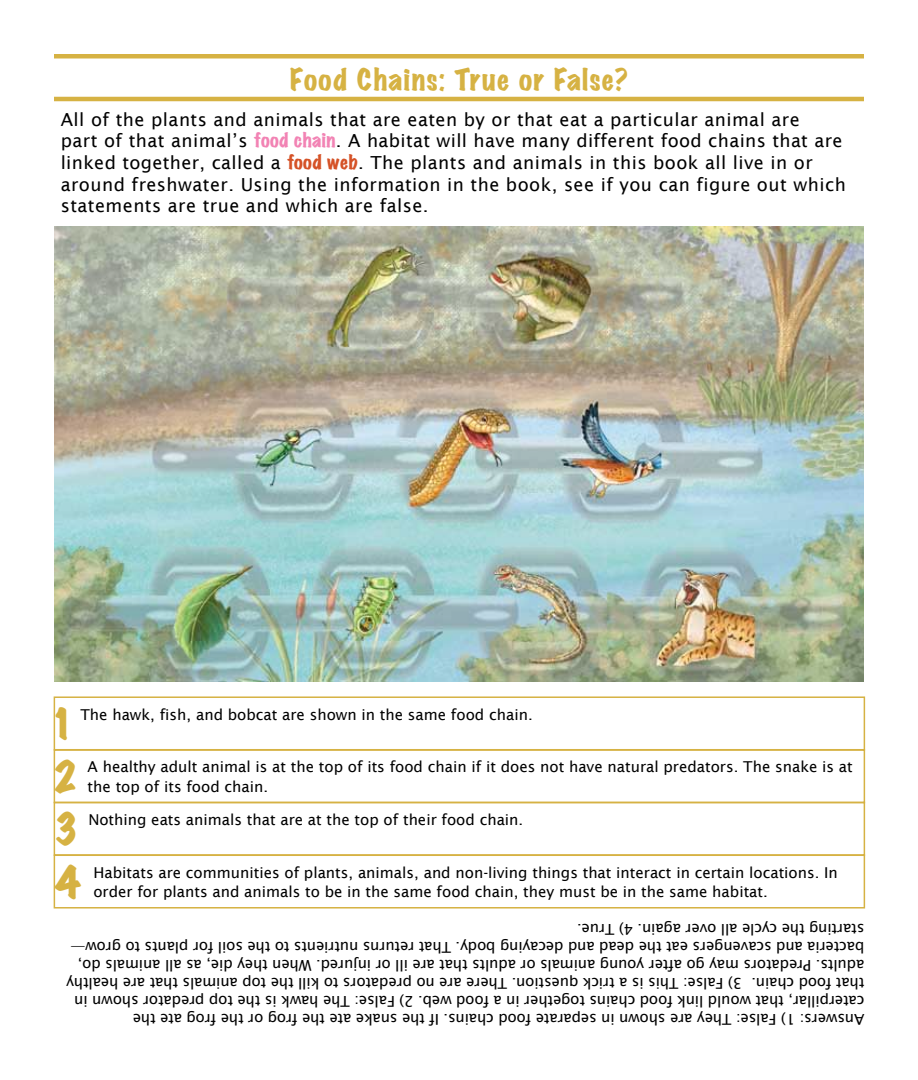
<style>
.page{position:relative;width:918px;height:1080px;background:#fff}
.page>*{position:absolute;margin:0;border:0;box-sizing:border-box;transform-origin:0 0}
.t1{font:38.55px "Marker Felt Wide";color:#d6b243}
.t2{font:27px "Marker Felt Wide";letter-spacing:.055em;color:#d6b243}
.t3{font:18px/21.6px "Lucida Sans";letter-spacing:.025em;color:#000}
.t4{font:15px/18px "Lucida Sans";letter-spacing:-.01em;color:#000}
.s1{font-family:"Marker Felt Wide";color:#f283b4}
.s2{font-family:"Marker Felt Wide";color:#d55227}
</style>
<div class="page">
<img style="left:54px;top:226px;width:810px;height:456px">
<hr style="left:54px;top:97px;width:810px;height:4px;background:#d6b243">
<hr style="left:54px;top:54px;width:810px;height:4px;background:#d6b243">
<div style="left:54px;top:749px;width:811px;height:54px;border:2px solid #d6b243"></div>
<div style="left:54px;top:855px;width:811px;height:54px;border:2px solid #d6b243"></div>
<div style="left:54px;top:802px;width:811px;height:54px;border:2px solid #d6b243"></div>
<div style="left:54px;top:696px;width:811px;height:54px;border:2px solid #d6b243"></div>
<h2 class="t2" style="left:290px;top:66px;width:339px">Food Chains: True or False?</h2>
<p class="t3" style="left:61px;top:108px;width:787px">All of the plants and animals that are eaten by or that eat a particular animal are<br>part of that animal’s <span class="s1">food chain</span>. A habitat will have many different food chains that are linked together, called a <span class="s2">food web</span>. The plants and animals in this book all live in or around freshwater. Using the information in the book, see if you can figure out which statements are true and which are false.</p>
<h1 class="t1" style="left:55px;top:705px;width:15px">1</h1>
<p class="t4" style="left:80px;top:705px;width:454px">The hawk, fish, and bobcat are shown in the same food chain.</p>
<h1 class="t1" style="left:55px;top:757px;width:22px">2</h1>
<p class="t4" style="left:88px;top:757px;width:767px;line-height:19.5px">A healthy adult animal is at the top of its food chain if it does not have natural predators. The snake is at the top of its food chain.</p>
<h1 class="t1" style="left:55px;top:810px;width:23px">3</h1>
<p class="t4" style="left:88px;top:810px;width:436px">Nothing eats animals that are at the top of their food chain.</p>
<h1 class="t1" style="left:55px;top:863px;width:28px">4</h1>
<p class="t4" style="left:93px;top:862px;width:746px;line-height:19.5px">Habitats are communities of plants, animals, and non-living things that interact in certain locations. In order for plants and animals to be in the same food chain, they must be in the same habitat.</p>
<p class="t4" style="left:864px;top:1029px;width:800px;rotate:-180deg">Answers: 1) False: They are shown in separate food chains. If the snake ate the frog or the frog ate the caterpillar, that would link food chains together in a food web. 2) False: The hawk is the top predator shown in that food chain. 3) False: This is a trick question. There are no predators to kill the top animals that are healthy adults. Predators may go after young animals or adults that are ill or injured. When they die, as all animals do, bacteria and scavengers eat the dead and decaying body. That returns nutrients to the soil for plants to grow— starting the cycle all over again. 4) True.</p>
</div>
